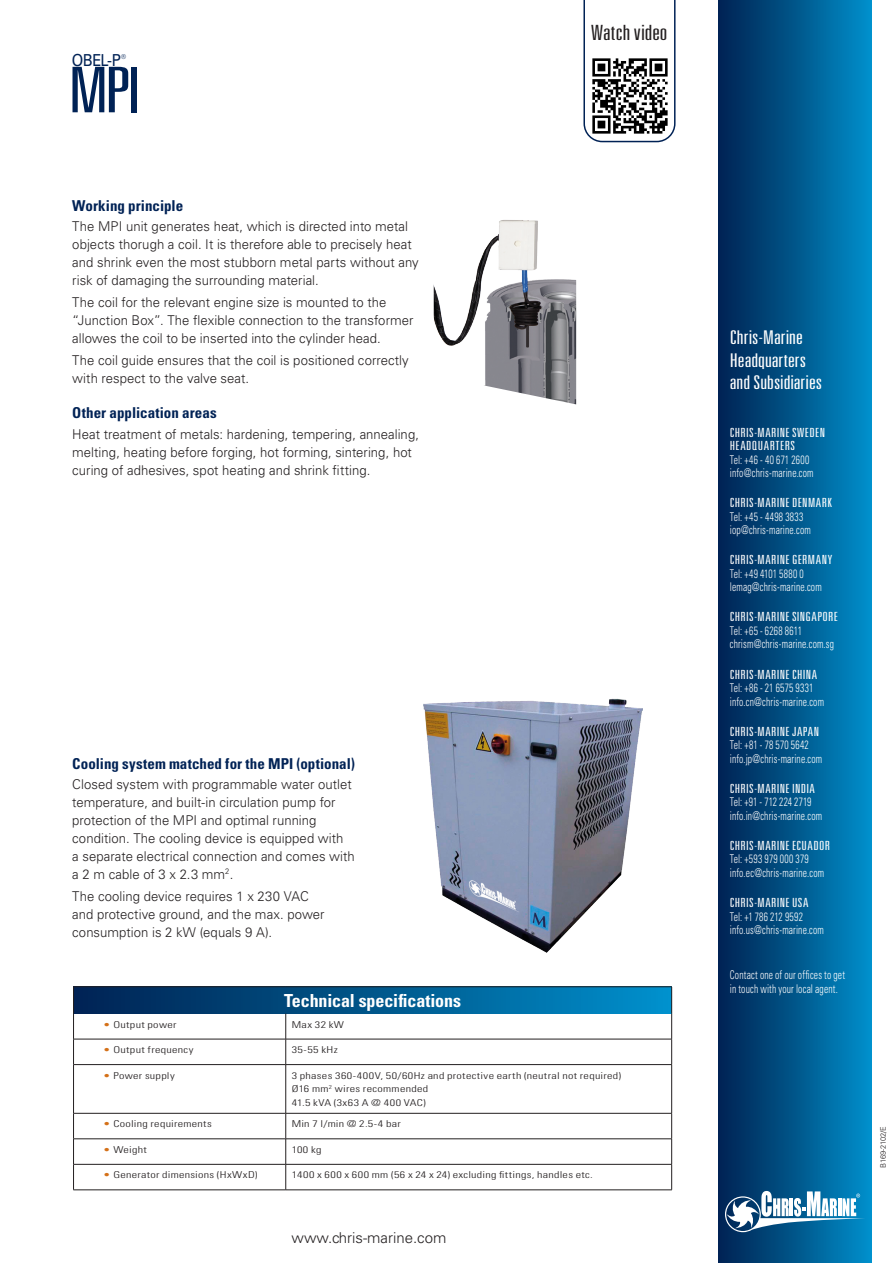
<style>
.page{position:relative;width:893px;height:1263px;background:#fff}
.page>*{position:absolute;margin:0;border:0;box-sizing:border-box;transform-origin:0 0}
.Baksida_-_produktnam{font:300 ultra-condensed 63px "Univers LT Std";color:#025;scale:1.43 1}
.Landsnamn_2017{font:300 ultra-condensed 21px "Univers LT Std";color:#231f20;scale:1.29 1}
.Landsnamn_2017-2{font:300 ultra-condensed 18.9px "Univers LT Std";color:#fff;scale:1.29 1}
.Baksida_-_Vita_Mella{font:700 condensed 18px "Univers LT Std";letter-spacing:-.005em;color:#fff}
.t1{font:16.5px "Univers LT Std";color:#025;scale:.9 1}
.Baksida_-_Blå_mellan{font:700 condensed 15px "Univers LT Std";letter-spacing:.005em;color:#025}
.t2{font:300 15px "Univers LT Std";color:#231f20}
.Baksida_-_Brödtext_2{font:300 13.5px/18px "Univers LT Std";letter-spacing:.005em;color:#231f20}
.Landsnamn_2017-3{font:300 ultra-condensed 12.6px "Univers LT Std";letter-spacing:.025em;color:#fff;scale:1.29 1}
.Adresser_2017{font:300 condensed 12px "Univers LT Std";letter-spacing:.015em;color:#fff;scale:.8 1}
.Adresser_2017-2{font:300 condensed 12px "Univers LT Std";letter-spacing:.035em;color:#fff;scale:.8 1}
.Baksida_-_Teknisk_te{font:300 condensed 9.45px/13.5px "Univers LT Std";letter-spacing:.025em;color:#231f20;scale:1.29 1}
.t3{font:300 7.5px "Univers LT Std";color:#231f20}
.t4{font:6.75px "Univers LT Std";color:#025;scale:.9 1}
.s1{color:#d47119}
</style>
<div class="page">
<div style="left:719px;top:0;width:153px;height:1263px;background:linear-gradient(to right,#002151,#008fca)"></div>
<svg style="left:725px;top:1191px;width:140px;height:41px"></svg>
<img style="left:599px;top:48px;width:77px;height:95px">
<svg style="left:583px;top:0;width:92px;height:142px"></svg>
<div style="left:74px;top:987px;width:598px;height:26px;background:linear-gradient(to right,#002150,#0090cb)"></div>
<hr style="left:73px;top:986px;width:213px;height:1px;background:#231f20">
<hr style="left:286px;top:986px;width:386px;height:1px;background:#231f20">
<hr style="left:73px;top:1039px;width:213px;height:1px;background:#231f20">
<svg style="left:73px;top:987px;width:1px;height:77px"></svg>
<hr style="left:286px;top:1039px;width:386px;height:1px;background:#231f20">
<svg style="left:285px;top:1013px;width:1px;height:51px"></svg>
<svg style="left:671px;top:987px;width:1px;height:77px"></svg>
<hr style="left:73px;top:1064px;width:213px;height:1px;background:#231f20">
<hr style="left:73px;top:1065px;width:1px;height:48px;background:#231f20">
<hr style="left:286px;top:1064px;width:386px;height:1px;background:#231f20">
<hr style="left:285px;top:1065px;width:1px;height:48px;background:#231f20">
<hr style="left:671px;top:1065px;width:1px;height:48px;background:#231f20">
<hr style="left:73px;top:1113px;width:213px;height:1px;background:#231f20">
<hr style="left:286px;top:1113px;width:386px;height:1px;background:#231f20">
<hr style="left:73px;top:1138px;width:213px;height:1px;background:#231f20">
<hr style="left:286px;top:1138px;width:386px;height:1px;background:#231f20">
<hr style="left:73px;top:1164px;width:213px;height:1px;background:#231f20">
<svg style="left:73px;top:1113px;width:1px;height:76px"></svg>
<hr style="left:286px;top:1164px;width:386px;height:1px;background:#231f20">
<svg style="left:285px;top:1113px;width:1px;height:76px"></svg>
<svg style="left:671px;top:1113px;width:1px;height:76px"></svg>
<hr style="left:73px;top:1189px;width:213px;height:1px;background:#231f20">
<hr style="left:286px;top:1189px;width:386px;height:1px;background:#231f20">
<img style="left:423px;top:699px;width:219px;height:253px">
<img style="left:434px;top:220px;width:142px;height:184px">
<p class="t1" style="left:72px;top:50px;width:56px">OBEL-P</p>
<p class="t4" style="left:121px;top:53px;width:7px">®</p>
<p class="Baksida_-_produktnam" style="left:68px;top:57px;width:53px">MPI</p>
<p class="Baksida_-_Blå_mellan" style="left:72px;top:196px;width:112px">Working principle</p>
<p class="Baksida_-_Brödtext_2" style="left:72px;top:217px;width:348px">The MPI unit generates heat, which is directed into metal objects thorugh a coil. It is therefore able to precisely heat and shrink even the most stubborn metal parts without any risk of damaging the surrounding material.</p>
<p class="Baksida_-_Brödtext_2" style="left:72px;top:293px;width:343px">The coil for the relevant engine size is mounted to the “Junction Box”. The flexible connection to the transformer allowes the coil to be inserted into the cylinder head.</p>
<p class="Baksida_-_Brödtext_2" style="left:72px;top:352px;width:338px">The coil guide ensures that the coil is positioned correctly with respect to the valve seat.</p>
<p class="Baksida_-_Blå_mellan" style="left:72px;top:404px;width:146px">Other application areas</p>
<p class="Baksida_-_Brödtext_2" style="left:72px;top:425px;width:348px">Heat treatment of metals: hardening, tempering, annealing, melting, heating before forging, hot forming, sintering, hot curing of adhesives, spot heating and shrink fitting.</p>
<p class="Baksida_-_Blå_mellan" style="left:72px;top:754px;width:284px">Cooling system matched for the MPI (optional)</p>
<p class="Baksida_-_Brödtext_2" style="left:72px;top:775px;width:284px">Closed system with programmable water outlet temperature, and built-in circulation pump for protection of the MPI and optimal running condition. The cooling device is equipped with<br>a separate electrical connection and comes with a 2 m cable of 3 x 2.3 mm<sup>2</sup>.</p>
<p class="Baksida_-_Brödtext_2" style="left:72px;top:887px;width:254px">The cooling device requires 1 x 230 VAC and protective ground, and the max. power consumption is 2 kW (equals 9 A).</p>
<p class="Baksida_-_Vita_Mella" style="left:284px;top:989px;width:179px">Technical specifications</p>
<p class="Landsnamn_2017" style="left:591px;top:22px;width:61px">Watch video</p>
<p class="Baksida_-_Teknisk_te" style="left:103px;top:1017px;width:58px"><span class="s1">•</span> Output power</p>
<p class="Baksida_-_Teknisk_te" style="left:292px;top:1017px;width:42px">Max 32 kW</p>
<p class="Baksida_-_Teknisk_te" style="left:103px;top:1043px;width:71px"><span class="s1">•</span> Output frequency</p>
<p class="Baksida_-_Teknisk_te" style="left:292px;top:1043px;width:37px">35-55 kHz</p>
<p class="Baksida_-_Teknisk_te" style="left:103px;top:1068px;width:57px"><span class="s1">•</span> Power supply</p>
<p class="Baksida_-_Teknisk_te" style="left:292px;top:1068px;width:257px">3 phases 360-400V, 50/60Hz and protective earth (neutral not required)<br>Ø16 mm<sup>2</sup> wires recommended</p>
<p class="Baksida_-_Teknisk_te" style="left:292px;top:1095px;width:105px">41.5 kVA (3x63 A @ 400 VAC)</p>
<p class="Baksida_-_Teknisk_te" style="left:103px;top:1117px;width:86px"><span class="s1">•</span> Cooling requirements</p>
<p class="Baksida_-_Teknisk_te" style="left:292px;top:1117px;width:86px">Min 7 l/min @ 2.5-4 bar</p>
<p class="Baksida_-_Teknisk_te" style="left:103px;top:1143px;width:35px"><span class="s1">•</span> Weight</p>
<p class="Baksida_-_Teknisk_te" style="left:292px;top:1143px;width:24px">100 kg</p>
<p class="Baksida_-_Teknisk_te" style="left:103px;top:1168px;width:121px"><span class="s1">•</span> Generator dimensions (HxWxD)</p>
<p class="Baksida_-_Teknisk_te" style="left:292px;top:1168px;width:235px">1400 x 600 x 600 mm (56 x 24 x 24) excluding fittings, handles etc.</p>
<p class="t2" style="left:292px;top:1229px;width:156px">www.chris-marine.com</p>
<p class="Landsnamn_2017-2" style="left:730px;top:328px;width:58px">Chris-Marine</p>
<p class="Landsnamn_2017-2" style="left:730px;top:350px;width:61px">Headquarters</p>
<p class="Landsnamn_2017-2" style="left:730px;top:373px;width:73px">and Subsidiaries</p>
<p class="Landsnamn_2017-3" style="left:730px;top:426px;width:75px">CHRIS-MARINE SWEDEN</p>
<p class="Landsnamn_2017-3" style="left:730px;top:439px;width:52px">HEADQUARTERS</p>
<p class="Adresser_2017" style="left:730px;top:452px;width:101px">Tel: +46 - 40 671 2600</p>
<p class="Adresser_2017" style="left:730px;top:466px;width:106px">info@chris-marine.com</p>
<p class="Landsnamn_2017-3" style="left:730px;top:496px;width:81px">CHRIS-MARINE DENMARK</p>
<p class="Adresser_2017-2" style="left:730px;top:509px;width:93px">Tel: +45 - 4498 3833</p>
<p class="Adresser_2017" style="left:730px;top:523px;width:103px">iop@chris-marine.com</p>
<p class="Landsnamn_2017-3" style="left:730px;top:553px;width:81px">CHRIS-MARINE GERMANY</p>
<p class="Adresser_2017" style="left:730px;top:566px;width:94px">Tel: +49 4101 5880 0</p>
<p class="Adresser_2017" style="left:730px;top:580px;width:116px">lemag@chris-marine.com</p>
<p class="Landsnamn_2017-3" style="left:730px;top:610px;width:85px">CHRIS-MARINE SINGAPORE</p>
<p class="Adresser_2017" style="left:730px;top:623px;width:92px">Tel: +65 - 6268 8611</p>
<p class="Adresser_2017" style="left:730px;top:637px;width:132px">chrism@chris-marine.com.sg</p>
<p class="Landsnamn_2017-3" style="left:730px;top:667px;width:69px">CHRIS-MARINE CHINA</p>
<p class="Adresser_2017" style="left:730px;top:681px;width:106px">Tel: +86 - 21 6575 9331</p>
<p class="Adresser_2017" style="left:730px;top:694px;width:119px">info.cn@chris-marine.com</p>
<p class="Landsnamn_2017-3" style="left:730px;top:725px;width:71px">CHRIS-MARINE JAPAN</p>
<p class="Adresser_2017" style="left:730px;top:738px;width:100px">Tel: +81 - 78 570 5642</p>
<p class="Adresser_2017" style="left:730px;top:751px;width:117px">info.jp@chris-marine.com</p>
<p class="Landsnamn_2017-3" style="left:730px;top:782px;width:67px">CHRIS-MARINE INDIA</p>
<p class="Adresser_2017" style="left:730px;top:795px;width:103px">Tel: +91 - 712 224 2719</p>
<p class="Adresser_2017" style="left:730px;top:808px;width:117px">info.in@chris-marine.com</p>
<p class="Landsnamn_2017-3" style="left:730px;top:839px;width:79px">CHRIS-MARINE ECUADOR</p>
<p class="Adresser_2017" style="left:730px;top:852px;width:100px">Tel: +593 979 000 379</p>
<p class="Adresser_2017" style="left:730px;top:865px;width:119px">info.ec@chris-marine.com</p>
<p class="Landsnamn_2017-3" style="left:730px;top:896px;width:62px">CHRIS-MARINE USA</p>
<p class="Adresser_2017" style="left:730px;top:909px;width:93px">Tel: +1 786 212 9592</p>
<p class="Adresser_2017" style="left:730px;top:922px;width:119px">info.us@chris-marine.com</p>
<p class="Adresser_2017" style="left:730px;top:967px;width:145px">Contact one of our offices to get</p>
<p class="Adresser_2017" style="left:730px;top:981px;width:137px">in touch with your local agent.</p>
<p class="t3" style="left:878px;top:1168px;width:44px;rotate:-90deg">B169-2102/E</p>
</div>
